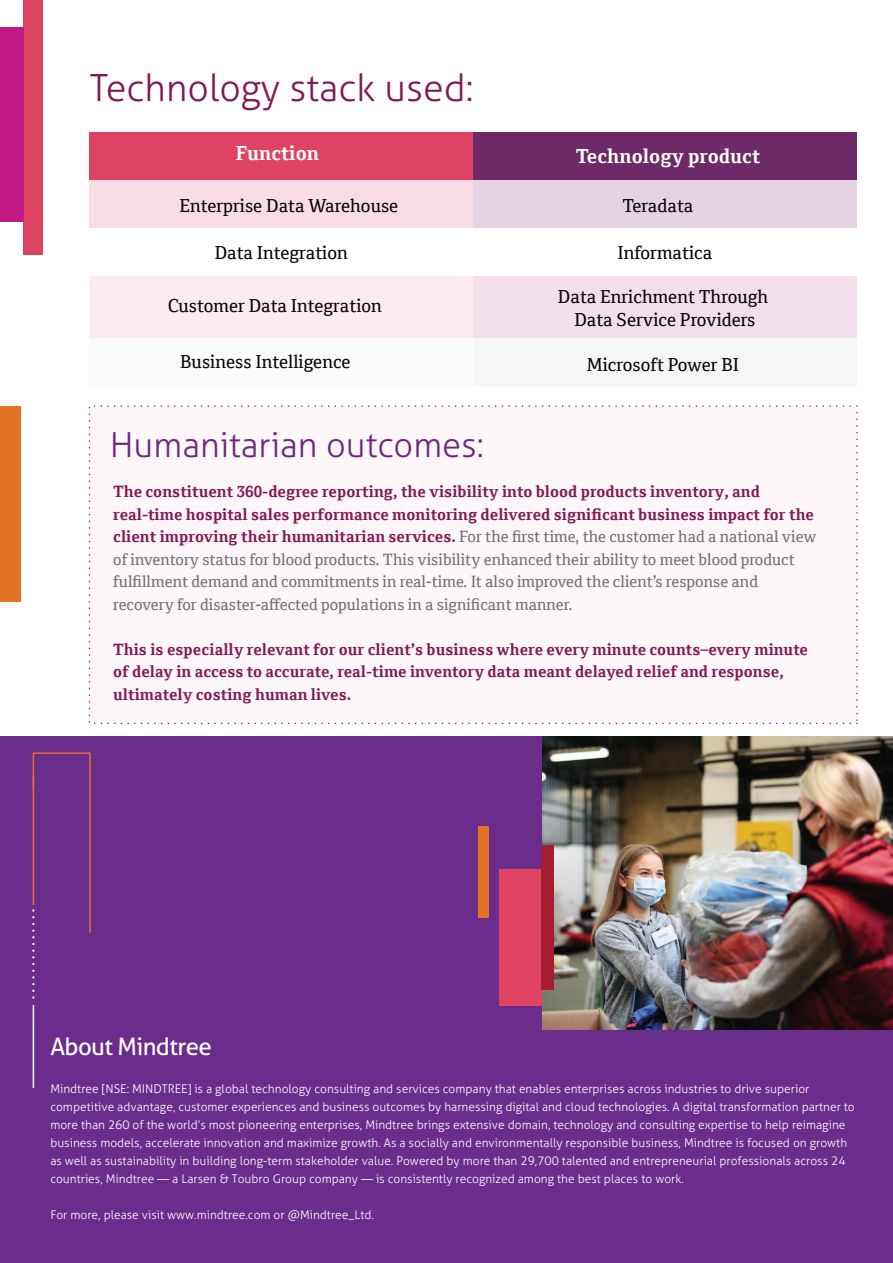
<style>
.page{position:relative;width:893px;height:1263px;background:#fff}
.page>*{position:absolute;margin:0;border:0;box-sizing:border-box;transform-origin:0 0}
.t1{font:300 37.5px "Aller Typo";color:#811953}
.t2{font:300 34.5px "Aller Typo";color:#6f297c}
.t3{font:24px "Aller Typo";letter-spacing:-.025em;color:#fff}
.t4{font:700 19.5px "Cordale";color:#fff}
.t5{font:18px/22.5px "Cordale";color:#040503;text-align:center}
.t6{font:15.75px/22.5px "Cordale";color:#707073}
.t7{font:700 15.75px/22.5px "Cordale";color:#821953}
.t8{font:300 12px/18px "Aller Typo";color:#fff}
.s1{font-weight:700;color:#821953}
</style>
<div class="page">
<div style="left:0;top:737px;width:893px;height:526px;background:#6a2d8b"></div>
<img style="left:543px;top:737px;width:350px;height:292px">
<div style="left:89px;top:405px;width:769px;height:319px;background:#fdf7fa"></div>
<div style="left:89px;top:132px;width:384px;height:48px;background:#de4461"></div>
<div style="left:89px;top:180px;width:384px;height:48px;background:#f9dce4"></div>
<div style="left:89px;top:277px;width:384px;height:61px;background:#fcebf0"></div>
<div style="left:89px;top:338px;width:384px;height:48px;background:#fafbfb"></div>
<div style="left:473px;top:132px;width:384px;height:48px;background:#6e2967"></div>
<div style="left:473px;top:180px;width:384px;height:48px;background:#e5d3e3"></div>
<div style="left:473px;top:277px;width:384px;height:61px;background:#f3dfec"></div>
<div style="left:473px;top:338px;width:384px;height:48px;background:#f5f7f7"></div>
<div style="left:0;top:406px;width:21px;height:196px;background:#e47225"></div>
<div style="left:499px;top:870px;width:43px;height:136px;background:#e04462"></div>
<div style="left:542px;top:846px;width:12px;height:144px;background:#a61d31"></div>
<div style="left:479px;top:827px;width:10px;height:91px;background:#e47225"></div>
<div style="left:24px;top:0;width:19px;height:255px;background:#de4461"></div>
<div style="left:0;top:27px;width:24px;height:195px;background:#c31985"></div>
<hr style="left:33px;top:1004px;width:1px;height:84px;background:#fff">
<svg style="left:32px;top:752px;width:59px;height:245px"></svg>
<h1 class="t1" style="left:90px;top:65px;width:385px">Technology stack used:</h1>
<h3 class="t4" style="left:236px;top:142px;width:85px">Function</h3>
<h3 class="t4" style="left:576px;top:144px;width:186px">Technology product</h3>
<h3 class="t5" style="left:179px;top:195px;width:220px">Enterprise Data Warehouse</h3>
<h3 class="t5" style="left:622px;top:195px;width:72px">Teradata</h3>
<h3 class="t5" style="left:215px;top:242px;width:135px">Data Integration</h3>
<h3 class="t5" style="left:618px;top:242px;width:96px">Informatica</h3>
<h3 class="t5" style="left:168px;top:295px;width:216px">Customer Data Integration</h3>
<h3 class="t5" style="left:558px;top:286px;width:212px">Data Enrichment Through<br>Data Service Providers</h3>
<h3 class="t5" style="left:180px;top:350px;width:172px">Business Intelligence</h3>
<h3 class="t5" style="left:587px;top:353px;width:154px">Microsoft Power BI</h3>
<h2 class="t2" style="left:110px;top:424px;width:376px">Humanitarian outcomes:</h2>
<p class="t6" style="left:113px;top:480px;width:705px"><span class="s1">The constituent 360-degree reporting, the visibility into blood products inventory, and real-time hospital sales performance monitoring delivered significant business impact for the client improving their humanitarian services.</span> For the first time, the customer had a national view of inventory status for blood products. This visibility enhanced their ability to meet blood product fulfillment demand and commitments in real-time. It also improved the client’s response and recovery for disaster-affected populations in a significant manner.</p>
<h3 class="t7" style="left:113px;top:638px;width:696px">This is especially relevant for our client’s business where every minute counts–every minute of delay in access to accurate, real-time inventory data meant delayed relief and response, ultimately costing human lives.</h3>
<h3 class="t3" style="left:50px;top:1031px;width:163px">About Mindtree</h3>
<p class="t8" style="left:50px;top:1079px;width:806px">Mindtree [NSE: MINDTREE] is a global technology consulting and services company that enables enterprises across industries to drive superior competitive advantage, customer experiences and business outcomes by harnessing digital and cloud technologies. A digital transformation partner to more than 260 of the world’s most pioneering enterprises, Mindtree brings extensive domain, technology and consulting expertise to help reimagine business models, accelerate innovation and maximize growth. As a socially and environmentally responsible business, Mindtree is focused on growth as well as sustainability in building long-term stakeholder value. Powered by more than 29,700 talented and entrepreneurial professionals across 24 countries, Mindtree ― a Larsen &amp; Toubro Group company ― is consistently recognized among the best places to work.</p>
<p class="t8" style="left:50px;top:1205px;width:325px">For more, please visit www.mindtree.com or @Mindtree_Ltd.</p>
</div>
